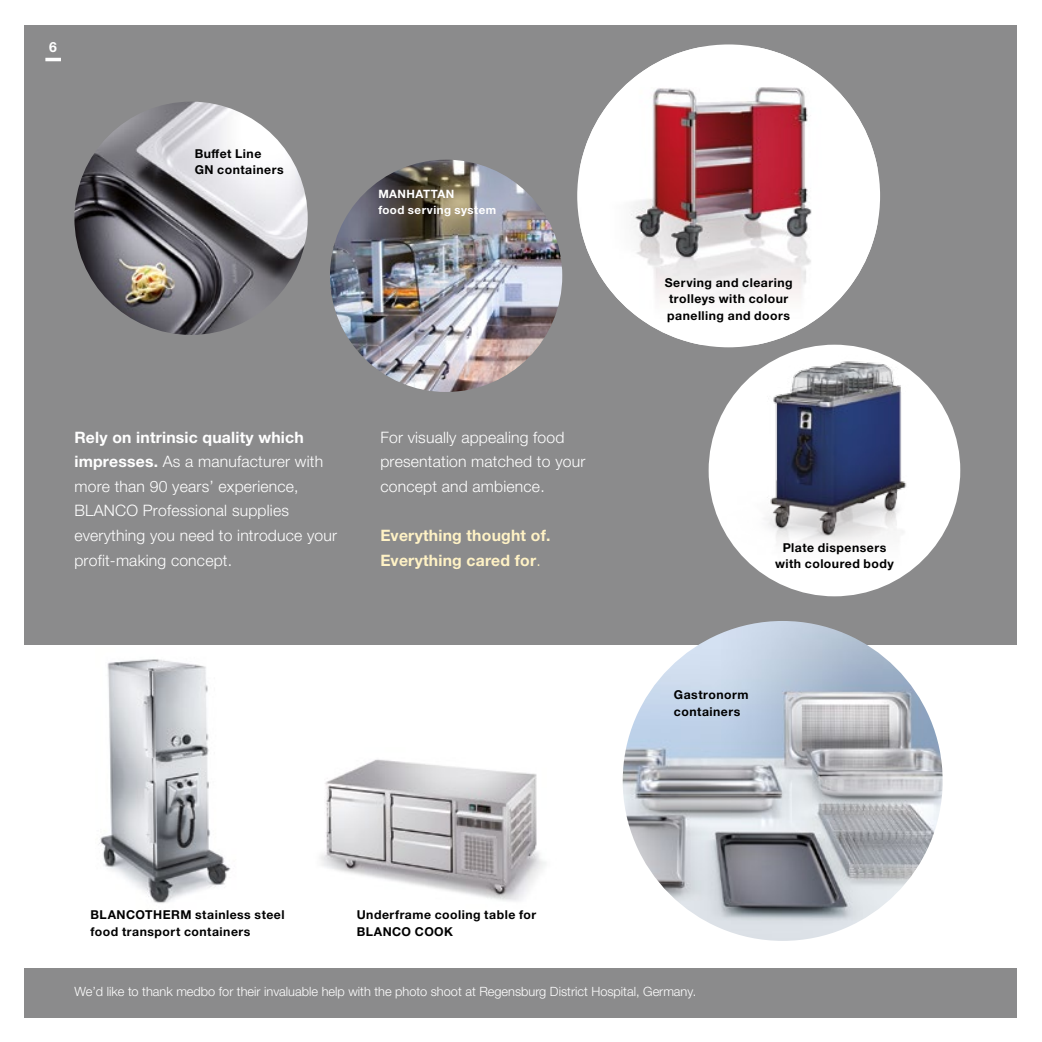
<style>
.page{position:relative;width:1042px;height:1042px;background:#fff}
.page>*{position:absolute;margin:0;border:0;box-sizing:border-box;transform-origin:0 0}
.t1{font:300 15.75px/24.5px "Helvetica Neue LTW1 G";letter-spacing:.01em;color:#fff}
.t2{font:700 15.75px/24.5px "Helvetica Neue LTW1 G";letter-spacing:.01em;color:#fff2c5}
.t3{font:700 14px "Helvetica Neue LTW1 G";color:#fff}
.t4{font:300 12.78px "Helvetica Neue LTW1 G";color:#fff}
.t5{font:700 12.25px/16.6px "Helvetica Neue LTW1 G";letter-spacing:.04em;color:#000}
.t6{font:700 11.55px/15.6px "Helvetica Neue LTW1 G";letter-spacing:.04em;color:#fff}
.s1{font-weight:700}
.s2{font-weight:300}
</style>
<div class="page">
<div style="left:25px;top:25px;width:992px;height:992px;background:#8b8b8c"></div>
<img style="left:74px;top:102px;width:234px;height:233px;border-radius:117px">
<div style="left:0;top:645px;width:1042px;height:322px;background:#fff"></div>
<img style="left:623px;top:621px;width:319px;height:320px;border-radius:160px">
<img style="left:708px;top:345px;width:252px;height:251px;border-radius:126px">
<img style="left:580px;top:47px;width:297px;height:298px">
<img style="left:330px;top:160px;width:232px;height:232px;border-radius:116px">
<img style="left:98px;top:659px;width:133px;height:244px">
<img style="left:320px;top:759px;width:226px;height:142px">
<hr style="left:45px;top:58px;width:16px;height:3px;background:#fff">
<p class="t3" style="left:49px;top:39px;width:9px">6</p>
<p class="t5" style="left:195px;top:145px;width:90px">Buffet Line<br>GN containers</p>
<p class="t6" style="left:378px;top:186px;width:119px">MANHATTAN<br>food serving system</p>
<p class="t1" style="left:74px;top:425px;width:264px"><span class="s1">Rely on intrinsic quality which impresses.</span> As a manufacturer with more than 90 years’ experience,<br>BLANCO Professional supplies everything you need to introduce your profit-making concept.</p>
<p class="t1" style="left:380px;top:425px;width:206px">For visually appealing food presentation matched to your concept and ambience.</p>
<p class="t2" style="left:380px;top:523px;width:172px">Everything thought of.<br>Everything cared for<span class="s2">.</span></p>
<p class="t5" style="left:665px;top:274px;width:129px">Serving and clearing trolleys with colour panelling and doors</p>
<p class="t5" style="left:775px;top:539px;width:120px;text-align:center">Plate dispensers with coloured body</p>
<p class="t5" style="left:674px;top:686px;width:76px">Gastronorm containers</p>
<p class="t5" style="left:91px;top:906px;width:196px">BLANCOTHERM stainless steel food transport containers</p>
<p class="t5" style="left:357px;top:906px;width:181px">Underframe cooling table for<br>BLANCO COOK</p>
<p class="t4" style="left:74px;top:983px;width:623px">We’d like to thank medbo for their invaluable help with the photo shoot at Regensburg District Hospital, Germany.</p>
</div>
